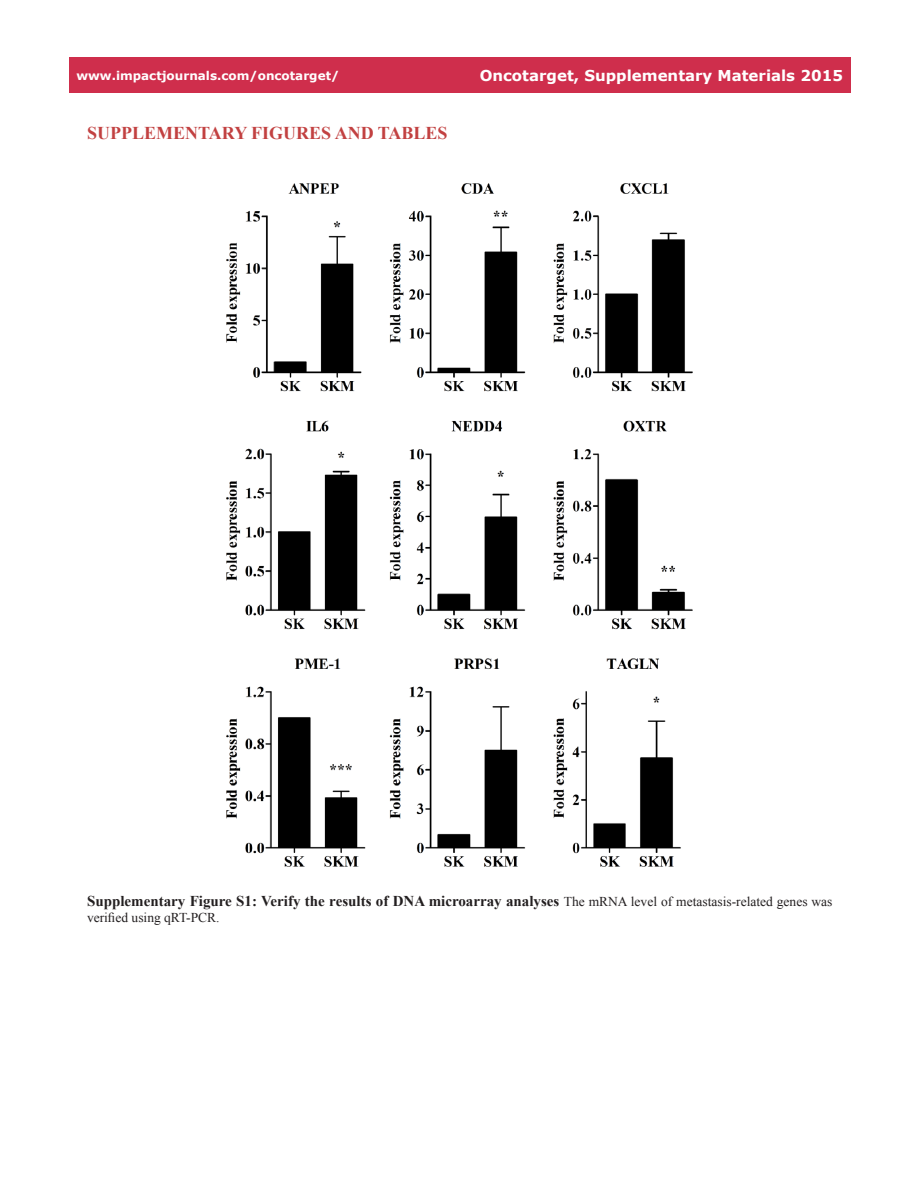
<style>
.page{position:relative;width:918px;height:1188px;background:#fff}
.page>*{position:absolute;margin:0;border:0;box-sizing:border-box;transform-origin:0 0}
.Heading{font:700 18px "Times New Roman";color:#c24141}
.FigureText{font:700 15px "Times New Roman";color:#231f20}
.t1{font:700 15px "Verdana";color:#fff}
.FigureText-2{font:13.5px "Times New Roman";color:#231f20}
.t2{font:700 12px "Verdana";color:#fff}
.s1{font-weight:400;font-size:13.5px}
</style>
<div class="page">
<div style="left:69px;top:57px;width:781px;height:36px;background:#cf2e4c"></div>
<img style="left:227px;top:183px;width:466px;height:684px">
<p class="t2" style="left:76px;top:67px;width:264px">www.impactjournals.com/oncotarget/</p>
<p class="t1" style="left:480px;top:65px;width:365px">Oncotarget, Supplementary Materials 2015</p>
<p class="Heading" style="left:87px;top:120px;width:362px">SUPPLEMENTARY FIGURES AND TABLES</p>
<p class="FigureText" style="left:87px;top:891px;width:747px">Supplementary Figure S1: Verify the results of DNA microarray analyses <span class="s1">The mRNA level of metastasis-related genes was</span></p>
<p class="FigureText-2" style="left:87px;top:909px;width:134px">verified using qRT-PCR.</p>
</div>
